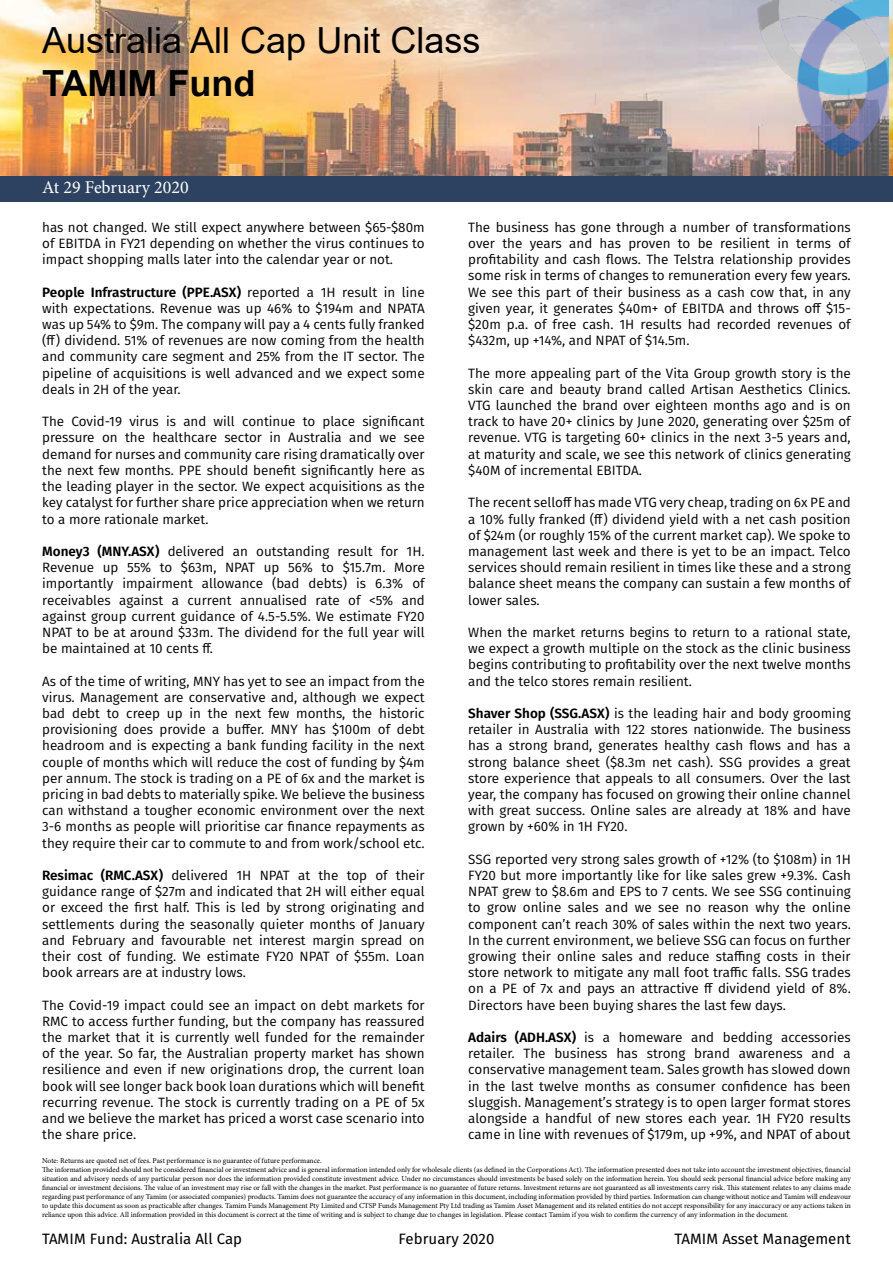
<style>
.page{position:relative;width:893px;height:1263px;background:#fff}
.page>*{position:absolute;margin:0;border:0;box-sizing:border-box;transform-origin:0 0}
.t1{font:36px "Arial";color:#000}
.t2{font:700 36px "Arial";color:#000}
.t3{font:18px "Minion Pro";color:#fff}
.t4{font:15px "Fira Sans";color:#000}
.t5{font:13.5px/16.2px "Fira Sans";color:#000;text-align:justify}
.t6{font:7.5px/9px "Minion Pro";letter-spacing:-.005em;color:#000}
.s1{font-weight:600}
</style>
<div class="page">
<img style="left:0;top:0;width:725px;height:176px">
<div style="left:0;top:176px;width:893px;height:26px;background:#2d4261"></div>
<img style="left:725px;top:0;width:165px;height:176px">
<img style="left:890px;top:0;width:3px;height:176px">
<h1 class="t1" style="left:42px;top:16px;width:440px">Australia All Cap Unit Class</h1>
<h1 class="t2" style="left:42px;top:58px;width:215px">TAMIM Fund</h1>
<h2 class="t3" style="left:42px;top:175px;width:148px">At 29 February 2020</h2>
<p class="t5" style="left:42px;top:219px;width:384px">has not changed. We still expect anywhere between $65-$80m of EBITDA in FY21 depending on whether the virus continues to impact shopping malls later into the calendar year or not.</p>
<p class="t5" style="left:42px;top:284px;width:384px"><span class="s1">People Infrastructure (PPE.ASX)</span> reported a 1H result in line with expectations. Revenue was up 46% to $194m and NPATA was up 54% to $9m. The company will pay a 4 cents fully franked (ff) dividend. 51% of revenues are now coming from the health and community care segment and 25% from the IT sector. The pipeline of acquisitions is well advanced and we expect some deals in 2H of the year.</p>
<p class="t5" style="left:42px;top:413px;width:384px">The Covid-19 virus is and will continue to place significant pressure on the healthcare sector in Australia and we see demand for nurses and community care rising dramatically over the next few months. PPE should benefit significantly here as the leading player in the sector. We expect acquisitions as the key catalyst for further share price appreciation when we return to a more rationale market.</p>
<p class="t5" style="left:42px;top:543px;width:384px"><span class="s1">Money3 (MNY.ASX)</span> delivered an outstanding result for 1H.<br>Revenue up 55% to $63m, NPAT up 56% to $15.7m. More importantly impairment allowance (bad debts) is 6.3% of receivables against a current annualised rate of &lt;5% and against group current guidance of 4.5-5.5%. We estimate FY20<br>NPAT to be at around $33m. The dividend for the full year will be maintained at 10 cents ff.</p>
<p class="t5" style="left:42px;top:672px;width:384px">As of the time of writing, MNY has yet to see an impact from the virus. Management are conservative and, although we expect bad debt to creep up in the next few months, the historic provisioning does provide a buffer. MNY has $100m of debt headroom and is expecting a bank funding facility in the next couple of months which will reduce the cost of funding by $4m per annum. The stock is trading on a PE of 6x and the market is pricing in bad debts to materially spike. We believe the business can withstand a tougher economic environment over the next 3-6 months as people will prioritise car finance repayments as they require their car to commute to and from work/school etc.</p>
<p class="t5" style="left:42px;top:867px;width:384px"><span class="s1">Resimac (RMC.ASX)</span> delivered 1H NPAT at the top of their guidance range of $27m and indicated that 2H will either equal or exceed the first half. This is led by strong originating and settlements during the seasonally quieter months of January and February and favourable net interest margin spread on their cost of funding. We estimate FY20 NPAT of $55m. Loan book arrears are at industry lows.</p>
<p class="t5" style="left:42px;top:996px;width:384px">The Covid-19 impact could see an impact on debt markets for RMC to access further funding, but the company has reassured the market that it is currently well funded for the remainder of the year. So far, the Australian property market has shown resilience and even if new originations drop, the current loan book will see longer back book loan durations which will benefit recurring revenue. The stock is currently trading on a PE of 5x and we believe the market has priced a worst case scenario into the share price.</p>
<p class="t5" style="left:468px;top:219px;width:384px">The business has gone through a number of transformations over the years and has proven to be resilient in terms of profitability and cash flows. The Telstra relationship provides some risk in terms of changes to remuneration every few years.<br>We see this part of their business as a cash cow that, in any given year, it generates $40m+ of EBITDA and throws off $15- $20m p.a. of free cash. 1H results had recorded revenues of $432m, up +14%, and NPAT of $14.5m.</p>
<p class="t5" style="left:468px;top:365px;width:384px">The more appealing part of the Vita Group growth story is the skin care and beauty brand called Artisan Aesthetics Clinics.<br>VTG launched the brand over eighteen months ago and is on track to have 20+ clinics by June 2020, generating over $25m of revenue. VTG is targeting 60+ clinics in the next 3-5 years and, at maturity and scale, we see this network of clinics generating $40M of incremental EBITDA.</p>
<p class="t5" style="left:468px;top:494px;width:384px">The recent selloff has made VTG very cheap, trading on 6x PE and a 10% fully franked (ff) dividend yield with a net cash position of $24m (or roughly 15% of the current market cap). We spoke to management last week and there is yet to be an impact. Telco services should remain resilient in times like these and a strong balance sheet means the company can sustain a few months of lower sales.</p>
<p class="t5" style="left:468px;top:624px;width:384px">When the market returns begins to return to a rational state, we expect a growth multiple on the stock as the clinic business begins contributing to profitability over the next twelve months and the telco stores remain resilient.</p>
<p class="t5" style="left:468px;top:705px;width:384px"><span class="s1">Shaver Shop (SSG.ASX)</span> is the leading hair and body grooming retailer in Australia with 122 stores nationwide. The business has a strong brand, generates healthy cash flows and has a strong balance sheet ($8.3m net cash). SSG provides a great store experience that appeals to all consumers. Over the last year, the company has focused on growing their online channel with great success. Online sales are already at 18% and have grown by +60% in 1H FY20.</p>
<p class="t5" style="left:468px;top:851px;width:384px">SSG reported very strong sales growth of +12% (to $108m) in 1H FY20 but more importantly like for like sales grew +9.3%. Cash NPAT grew to $8.6m and EPS to 7 cents. We see SSG continuing to grow online sales and we see no reason why the online component can’t reach 30% of sales within the next two years.<br>In the current environment, we believe SSG can focus on further growing their online sales and reduce staffing costs in their store network to mitigate any mall foot traffic falls. SSG trades on a PE of 7x and pays an attractive ff dividend yield of 8%.<br>Directors have been buying shares the last few days.</p>
<p class="t5" style="left:468px;top:1029px;width:384px"><span class="s1">Adairs (ADH.ASX)</span> is a homeware and bedding accessories retailer. The business has strong brand awareness and a conservative management team. Sales growth has slowed down in the last twelve months as consumer confidence has been sluggish. Management’s strategy is to open larger format stores alongside a handful of new stores each year. 1H FY20 results came in line with revenues of $179m, up +9%, and NPAT of about</p>
<p class="t6" style="left:42px;top:1156px;width:810px">Note: Returns are quoted net of fees. Past performance is no guarantee of future performance.<br>The information provided should not be considered financial or investment advice and is general information intended only for wholesale clients (as defined in the Corporations Act). The information presented does not take into account the investment objectives, financial situation and advisory needs of any particular person nor does the information provided constitute investment advice. Under no circumstances should investments be based solely on the information herein. You should seek personal financial advice before making any financial or investment decisions. The value of an investment may rise or fall with the changes in the market. Past performance is no guarantee of future returns. Investment returns are not guaranteed as all investments carry risk. This statement relates to any claims made regarding past performance of any Tamim (or associated companies) products. Tamim does not guarantee the accuracy of any information in this document, including information provided by third parties. Information can change without notice and Tamim will endeavour to update this document as soon as practicable after changes. Tamim Funds Management Pty Limited and CTSP Funds Management Pty Ltd trading as Tamim Asset Management and its related entities do not accept responsibility for any inaccuracy or any actions taken in reliance upon this advice. All information provided in this document is correct at the time of writing and is subject to change due to changes in legislation. Please contact Tamim if you wish to confirm the currency of any information in the document.</p>
<p class="t4" style="left:42px;top:1228px;width:202px">TAMIM Fund: Australia All Cap</p>
<p class="t4" style="left:399px;top:1228px;width:97px">February 2020</p>
<p class="t4" style="left:675px;top:1228px;width:178px">TAMIM Asset Management</p>
</div>
